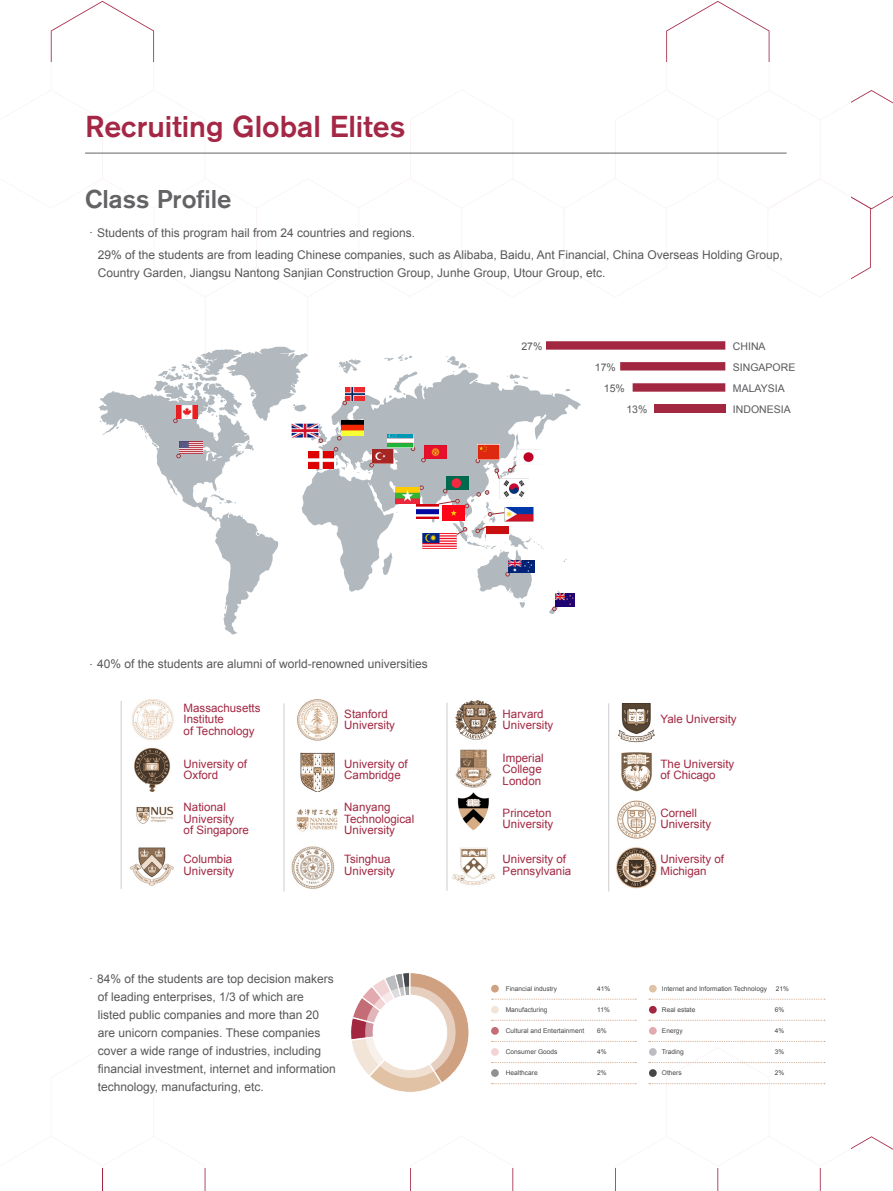
<style>
.page{position:relative;width:893px;height:1191px;background:#fff}
.page>*{position:absolute;margin:0;border:0;box-sizing:border-box;transform-origin:0 0}
.t1{font:500 30px "Akzidenz Grotesk BQ";color:#a42846}
.t2{font:500 25.5px "Akzidenz Grotesk BQ";color:#636366}
.t3{font:12px/18px "Arial";color:#57585a}
.t4{font:11.55px/11.6px "Arial";color:#a22842}
.t5{font:10.5px "Arial";color:#57585a}
.t6{font:6.6px "Arial";color:#454647}
.s1{font-family:"Adobe Song Std";font-weight:300}
</style>
<div class="page">
<hr style="left:85px;top:153px;width:702px;height:1px;background:#636366">
<svg style="left:492px;top:998px;width:144px;height:1px"></svg>
<svg style="left:649px;top:998px;width:176px;height:1px"></svg>
<svg style="left:492px;top:1019px;width:144px;height:1px"></svg>
<svg style="left:649px;top:1019px;width:176px;height:1px"></svg>
<svg style="left:492px;top:1041px;width:144px;height:1px"></svg>
<svg style="left:649px;top:1041px;width:176px;height:1px"></svg>
<svg style="left:492px;top:1062px;width:144px;height:1px"></svg>
<svg style="left:649px;top:1062px;width:176px;height:1px"></svg>
<svg style="left:492px;top:1083px;width:144px;height:1px"></svg>
<svg style="left:649px;top:1083px;width:176px;height:1px"></svg>
<img style="left:134px;top:747px;width:37px;height:45px">
<img style="left:300px;top:752px;width:35px;height:40px">
<img style="left:132px;top:699px;width:42px;height:42px">
<img style="left:297px;top:699px;width:41px;height:42px">
<img style="left:136px;top:806px;width:38px;height:18px">
<img style="left:296px;top:809px;width:42px;height:23px">
<img style="left:130px;top:847px;width:44px;height:39px">
<img style="left:291px;top:846px;width:44px;height:43px">
<hr style="left:121px;top:701px;width:1px;height:188px;background:#ccc">
<hr style="left:284px;top:703px;width:1px;height:188px;background:#ccc">
<img style="left:455px;top:700px;width:42px;height:40px">
<img style="left:619px;top:703px;width:35px;height:39px">
<img style="left:455px;top:749px;width:37px;height:38px">
<img style="left:621px;top:752px;width:31px;height:40px">
<img style="left:457px;top:792px;width:32px;height:39px">
<img style="left:617px;top:800px;width:39px;height:39px">
<img style="left:452px;top:847px;width:43px;height:39px">
<img style="left:616px;top:847px;width:41px;height:42px">
<hr style="left:447px;top:702px;width:1px;height:189px;background:#ccc">
<hr style="left:608px;top:703px;width:1px;height:188px;background:#ccc">
<div style="left:649px;top:984px;width:8px;height:8px;background:#e1c2a5;border-radius:50%"></div>
<div style="left:491px;top:984px;width:8px;height:8px;background:#cfa181;border-radius:50%"></div>
<div style="left:649px;top:1006px;width:8px;height:7px;background:#a22842;border-radius:50%"></div>
<div style="left:491px;top:1006px;width:8px;height:7px;background:#f2e5d8;border-radius:50%"></div>
<div style="left:649px;top:1027px;width:8px;height:7px;background:#e2aaae;border-radius:50%"></div>
<div style="left:491px;top:1027px;width:8px;height:7px;background:#c56d76;border-radius:50%"></div>
<div style="left:649px;top:1048px;width:8px;height:7px;background:#bcbdc0;border-radius:50%"></div>
<div style="left:649px;top:1069px;width:8px;height:8px;background:#454647;border-radius:50%"></div>
<div style="left:491px;top:1048px;width:8px;height:7px;background:#f3d4d6;border-radius:50%"></div>
<div style="left:491px;top:1069px;width:8px;height:8px;background:#8e9093;border-radius:50%"></div>
<svg style="left:308px;top:354px;width:273px;height:260px"></svg>
<svg style="left:99px;top:347px;width:209px;height:287px"></svg>
<svg style="left:176px;top:454px;width:5px;height:4px"></svg>
<svg style="left:476px;top:459px;width:4px;height:4px"></svg>
<svg style="left:476px;top:490px;width:13px;height:7px"></svg>
<svg style="left:505px;top:572px;width:5px;height:4px"></svg>
<svg style="left:552px;top:606px;width:5px;height:5px"></svg>
<svg style="left:421px;top:458px;width:5px;height:4px"></svg>
<svg style="left:411px;top:446px;width:4px;height:5px"></svg>
<svg style="left:319px;top:438px;width:4px;height:5px"></svg>
<svg style="left:337px;top:436px;width:5px;height:4px"></svg>
<svg style="left:334px;top:447px;width:4px;height:4px"></svg>
<svg style="left:342px;top:401px;width:5px;height:4px"></svg>
<svg style="left:369px;top:463px;width:5px;height:4px"></svg>
<svg style="left:443px;top:489px;width:4px;height:4px"></svg>
<svg style="left:419px;top:485px;width:5px;height:5px"></svg>
<svg style="left:173px;top:418px;width:5px;height:5px"></svg>
<svg style="left:546px;top:341px;width:179px;height:51px"></svg>
<svg style="left:351px;top:973px;width:118px;height:119px"></svg>
<div style="left:654px;top:404px;width:71px;height:9px;background:#a22842"></div>
<img style="left:346px;top:387px;width:18px;height:14px">
<img style="left:372px;top:449px;width:21px;height:14px">
<img style="left:424px;top:445px;width:23px;height:14px">
<img style="left:446px;top:476px;width:23px;height:13px">
<img style="left:443px;top:508px;width:22px;height:12px">
<img style="left:556px;top:594px;width:19px;height:12px">
<img style="left:177px;top:405px;width:21px;height:14px">
<img style="left:180px;top:442px;width:22px;height:12px">
<img style="left:292px;top:424px;width:26px;height:13px">
<img style="left:516px;top:449px;width:24px;height:16px">
<img style="left:499px;top:479px;width:29px;height:19px">
<img style="left:509px;top:560px;width:25px;height:13px">
<img style="left:486px;top:526px;width:22px;height:15px">
<img style="left:387px;top:434px;width:26px;height:13px">
<img style="left:478px;top:445px;width:21px;height:14px">
<svg style="left:508px;top:464px;width:9px;height:8px"></svg>
<svg style="left:494px;top:468px;width:6px;height:11px"></svg>
<img style="left:395px;top:487px;width:24px;height:16px">
<img style="left:417px;top:504px;width:22px;height:14px">
<svg style="left:438px;top:499px;width:31px;height:9px"></svg>
<svg style="left:456px;top:527px;width:11px;height:8px"></svg>
<svg style="left:475px;top:526px;width:12px;height:7px"></svg>
<svg style="left:488px;top:512px;width:16px;height:4px"></svg>
<img style="left:423px;top:533px;width:33px;height:15px">
<img style="left:504px;top:507px;width:29px;height:14px">
<img style="left:341px;top:420px;width:22px;height:16px">
<img style="left:309px;top:451px;width:25px;height:17px">
<p class="t1" style="left:85px;top:108px;width:322px">Recruiting Global Elites</p>
<p class="t2" style="left:85px;top:183px;width:148px">Class Profile</p>
<p class="t3" style="left:85px;top:224px;width:332px"><span class="s1">·</span>Students of this program hail from 24 countries and regions.</p>
<p class="t3" style="left:98px;top:246px;width:687px">29% of the students are from leading Chinese companies, such as Alibaba, Baidu, Ant Financial, China Overseas Holding Group,<br>Country Garden, Jiangsu Nantong Sanjian Construction Group, Junhe Group, Utour Group, etc.</p>
<p class="t5" style="left:521px;top:340px;width:23px">27%</p>
<p class="t5" style="left:733px;top:340px;width:34px">CHINA</p>
<p class="t5" style="left:595px;top:360px;width:23px">17%</p>
<p class="t5" style="left:733px;top:360px;width:64px">SINGAPORE</p>
<p class="t5" style="left:604px;top:381px;width:23px">15%</p>
<p class="t5" style="left:733px;top:381px;width:53px">MALAYSIA</p>
<p class="t5" style="left:626px;top:402px;width:23px">13%</p>
<p class="t5" style="left:733px;top:402px;width:59px">INDONESIA</p>
<p class="t3" style="left:85px;top:655px;width:344px"><span class="s1">·</span>40% of the students are alumni of world-renowned universities</p>
<p class="t4" style="left:184px;top:702px;width:79px">Massachusetts<br>Institute</p>
<p class="t4" style="left:184px;top:725px;width:73px">of Technology</p>
<p class="t4" style="left:184px;top:758px;width:65px">University of<br>Oxford</p>
<p class="t4" style="left:184px;top:801px;width:52px">National<br>University</p>
<p class="t4" style="left:184px;top:824px;width:67px">of Singapore</p>
<p class="t4" style="left:184px;top:853px;width:52px">Columbia<br>University</p>
<p class="t4" style="left:344px;top:708px;width:52px">Stanford<br>University</p>
<p class="t4" style="left:344px;top:758px;width:65px">University of<br>Cambridge</p>
<p class="t4" style="left:344px;top:801px;width:48px">Nanyang</p>
<p class="t4" style="left:344px;top:813px;width:71px">Technological<br>University</p>
<p class="t4" style="left:344px;top:853px;width:52px">Tsinghua<br>University</p>
<p class="t3" style="left:98px;top:969px;width:240px;text-indent:-13px"><span class="s1">·</span>84% of the students are top decision makers of leading enterprises, 1/3 of which are<br>listed public companies and more than 20 are unicorn companies. These companies cover a wide range of industries, including financial investment, internet and information technology, manufacturing, etc.</p>
<p class="t4" style="left:503px;top:708px;width:52px">Harvard<br>University</p>
<p class="t4" style="left:503px;top:752px;width:43px">Imperial<br>College<br>London</p>
<p class="t4" style="left:503px;top:807px;width:52px">Princeton<br>University</p>
<p class="t4" style="left:503px;top:853px;width:70px">University of<br>Pennsylvania</p>
<p class="t4" style="left:660px;top:713px;width:78px">Yale University</p>
<p class="t4" style="left:660px;top:758px;width:75px">The University of Chicago</p>
<p class="t4" style="left:660px;top:807px;width:52px">Cornell<br>University</p>
<p class="t4" style="left:660px;top:853px;width:65px">University of<br>Michigan</p>
<p class="t6" style="left:506px;top:984px;width:53px">Financial industry</p>
<p class="t6" style="left:597px;top:984px;width:15px">41%</p>
<p class="t6" style="left:662px;top:984px;width:107px">Internet and Information Technology</p>
<p class="t6" style="left:776px;top:984px;width:15px">21%</p>
<p class="t6" style="left:506px;top:1005px;width:43px">Manufacturing</p>
<p class="t6" style="left:597px;top:1005px;width:14px">11%</p>
<p class="t6" style="left:662px;top:1005px;width:35px">Real estate</p>
<p class="t6" style="left:775px;top:1005px;width:11px">6%</p>
<p class="t6" style="left:506px;top:1026px;width:80px">Cultural and Entertainment</p>
<p class="t6" style="left:597px;top:1026px;width:11px">6%</p>
<p class="t6" style="left:662px;top:1026px;width:22px">Energy</p>
<p class="t6" style="left:775px;top:1026px;width:11px">4%</p>
<p class="t6" style="left:506px;top:1047px;width:53px">Consumer Goods</p>
<p class="t6" style="left:597px;top:1047px;width:11px">4%</p>
<p class="t6" style="left:662px;top:1047px;width:24px">Trading</p>
<p class="t6" style="left:775px;top:1047px;width:11px">3%</p>
<p class="t6" style="left:506px;top:1068px;width:33px">Healthcare</p>
<p class="t6" style="left:597px;top:1068px;width:11px">2%</p>
<p class="t6" style="left:662px;top:1068px;width:21px">Others</p>
<p class="t6" style="left:775px;top:1068px;width:11px">2%</p>
</div>
